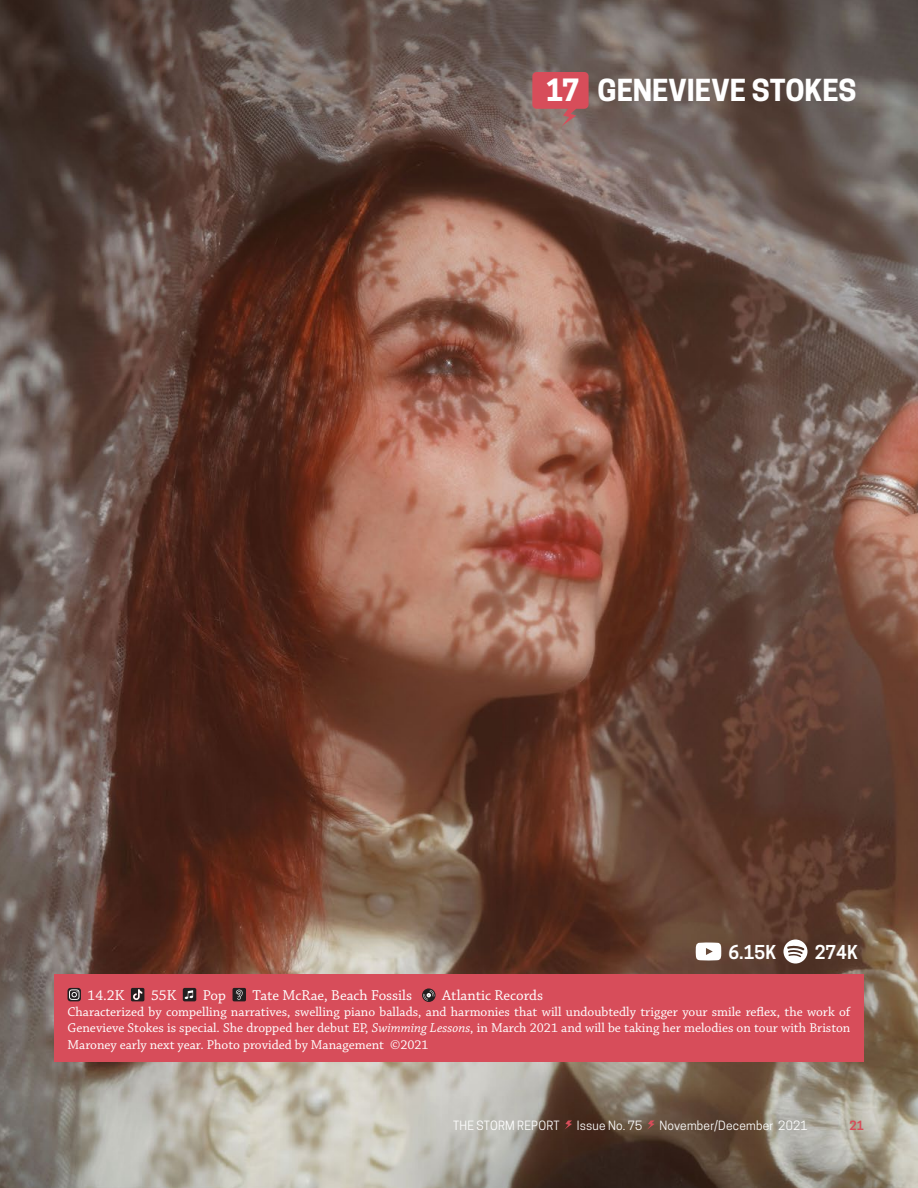
<style>
.page{position:relative;width:918px;height:1188px;background:#fff}
.page>*{position:absolute;margin:0;border:0;box-sizing:border-box;transform-origin:0 0}
.t1{font:700 28.8px "Cooper Hewitt";color:#fff}
.t2{font:700 28.5px "Cooper Hewitt";letter-spacing:-.005em;color:#fff}
.t3{font:600 18px "Cooper Hewitt";color:#fff}
.t4{font:15px "Chaparral Pro";color:#fff}
.t5{font:13.5px/16.2px "Chaparral Pro";color:#fff;text-align:justify}
.t6{font:12px "Cooper Hewitt";letter-spacing:.02em;color:#fff}
.t7{font:600 12px "Cooper Hewitt";color:#d74d5a}
.s1{font-style:italic}
</style>
<div class="page">
<img style="left:0;top:0;width:918px;height:1188px">
<div style="left:54px;top:974px;width:810px;height:88px;background:#d74d5a"></div>
<div style="left:68px;top:988px;width:13px;height:13px;background:#231f20;border-radius:3px"></div>
<svg style="left:69px;top:989px;width:11px;height:11px"></svg>
<svg style="left:131px;top:988px;width:13px;height:13px"></svg>
<svg style="left:183px;top:988px;width:13px;height:13px"></svg>
<svg style="left:185px;top:990px;width:8px;height:9px"></svg>
<div style="left:233px;top:988px;width:13px;height:13px;background:#231f20;border-radius:2px"></div>
<svg style="left:235px;top:989px;width:8px;height:11px"></svg>
<svg style="left:422px;top:988px;width:14px;height:14px"></svg>
<svg style="left:423px;top:990px;width:12px;height:11px"></svg>
<svg style="left:532px;top:72px;width:57px;height:54px"></svg>
<svg style="left:696px;top:942px;width:25px;height:19px"></svg>
<svg style="left:783px;top:940px;width:24px;height:24px"></svg>
<svg style="left:565px;top:1120px;width:7px;height:10px"></svg>
<svg style="left:647px;top:1120px;width:8px;height:10px"></svg>
<p class="t1" style="left:546px;top:74px;width:35px">17</p>
<p class="t2" style="left:598px;top:73px;width:260px">GENEVIEVE STOKES</p>
<p class="t3" style="left:728px;top:942px;width:49px">6.15K</p>
<p class="t3" style="left:815px;top:942px;width:45px">274K</p>
<p class="t4" style="left:88px;top:987px;width:38px">14.2K</p>
<p class="t4" style="left:151px;top:987px;width:27px">55K</p>
<p class="t4" style="left:203px;top:987px;width:25px">Pop</p>
<p class="t4" style="left:253px;top:987px;width:161px">Tate McRae, Beach Fossils</p>
<p class="t4" style="left:442px;top:987px;width:102px">Atlantic Records</p>
<p class="t5" style="left:68px;top:1004px;width:784px">Characterized by compelling narratives, swelling piano ballads, and harmonies that will undoubtedly trigger your smile reflex, the work of Genevieve Stokes is special. She dropped her debut EP, <span class="s1">Swimming Lessons</span>, in March 2021 and will be taking her melodies on tour with Briston Maroney early next year. Photo provided by Management ©2021</p>
<p class="t6" style="left:453px;top:1118px;width:108px">THE STORM REPORT</p>
<p class="t6" style="left:577px;top:1118px;width:67px">Issue No. 75</p>
<p class="t6" style="left:659px;top:1118px;width:150px">November/December 2021</p>
<p class="t7" style="left:849px;top:1118px;width:16px">21</p>
</div>
